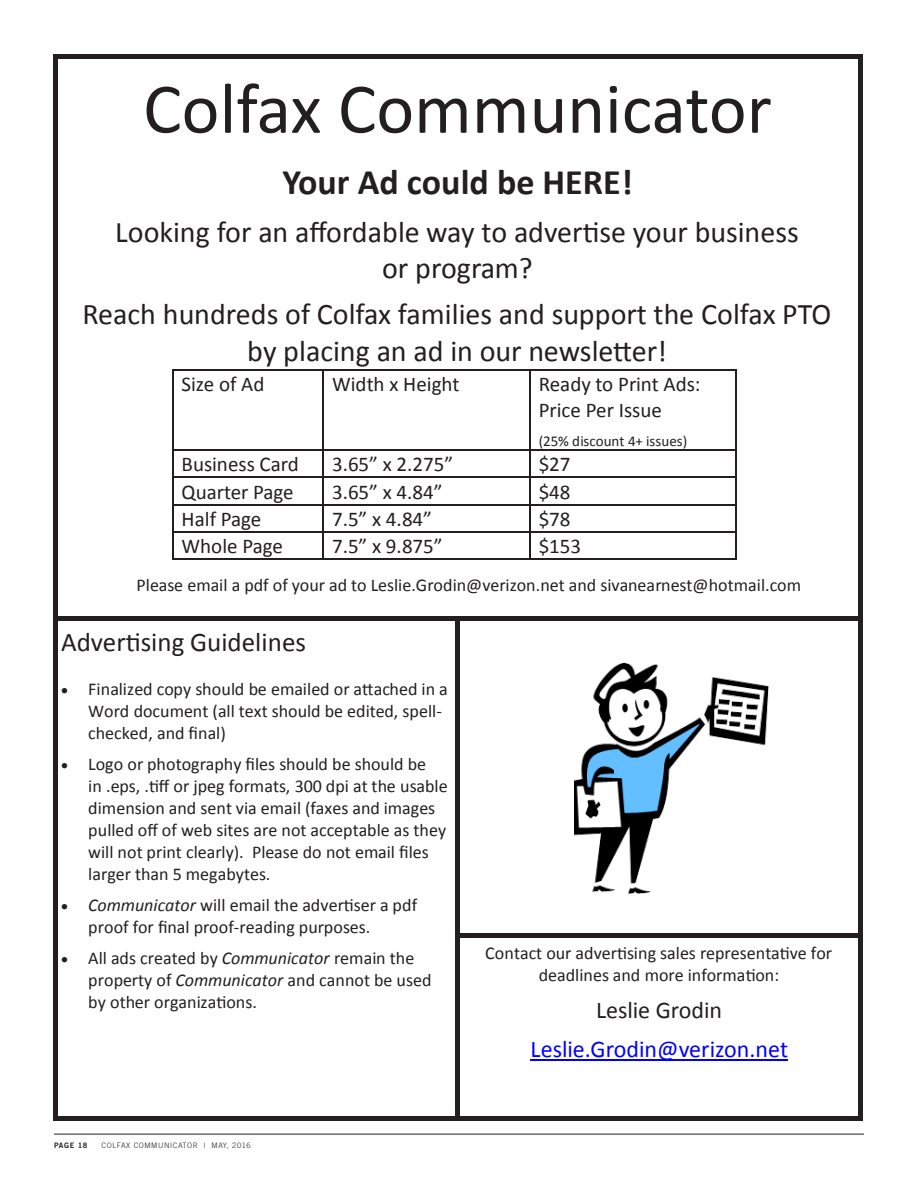
<style>
.page{position:relative;width:918px;height:1188px;background:#fff}
.page>*{position:absolute;margin:0;border:0;box-sizing:border-box;transform-origin:0 0}
.t1{font:72px "Calibri";color:#231f20}
.t2{font:700 36px "Calibri";color:#231f20}
.t3{font:30px/36.6px "Calibri";color:#231f20;text-align:center}
.t4{font:27px "Calibri";color:#231f20}
.t5{font:24px "Calibri";color:#00f}
.t6{font:24px "Calibri";color:#231f20}
.t7{font:21px/25.8px "Calibri";color:#231f20}
.t8{font:18px/21.9px "Calibri";color:#231f20}
.t9{font:15px "Calibri";letter-spacing:-.005em;color:#231f20}
.t10{font:300 7.5px "Trade Gothic";letter-spacing:.08em;color:#231f20}
.t11{font:7.5px "Trade Gothic Bold Two";letter-spacing:.08em;color:#231f20}
.s1{font-style:italic}
</style>
<div class="page">
<hr style="left:54px;top:1134px;width:810px;height:1px;background:#231f20">
<hr style="left:530px;top:1059px;width:258px;height:1px;background:#00f">
<hr style="left:53px;top:54px;width:4px;height:1063px;background:#231f20">
<div style="left:858px;top:54px;width:5px;height:881px;background:#231f20"></div>
<hr style="left:456px;top:621px;width:4px;height:312px;background:#231f20">
<hr style="left:456px;top:935px;width:4px;height:182px;background:#231f20">
<div style="left:858px;top:935px;width:5px;height:182px;background:#231f20"></div>
<div style="left:53px;top:54px;width:810px;height:5px;background:#231f20"></div>
<div style="left:57px;top:616px;width:801px;height:5px;background:#231f20"></div>
<hr style="left:456px;top:933px;width:402px;height:4px;background:#231f20">
<hr style="left:53px;top:1117px;width:405px;height:4px;background:#231f20">
<hr style="left:458px;top:1117px;width:405px;height:4px;background:#231f20">
<hr style="left:172px;top:370px;width:2px;height:188px;background:#231f20">
<hr style="left:323px;top:371px;width:1px;height:187px;background:#231f20">
<hr style="left:529px;top:371px;width:2px;height:187px;background:#231f20">
<hr style="left:735px;top:370px;width:1px;height:188px;background:#231f20">
<hr style="left:172px;top:370px;width:564px;height:1px;background:#231f20">
<hr style="left:174px;top:450px;width:561px;height:1px;background:#231f20">
<hr style="left:174px;top:477px;width:561px;height:1px;background:#231f20">
<hr style="left:174px;top:504px;width:561px;height:1px;background:#231f20">
<hr style="left:174px;top:531px;width:561px;height:1px;background:#231f20">
<hr style="left:172px;top:558px;width:564px;height:2px;background:#231f20">
<img style="left:575px;top:663px;width:194px;height:231px">
<h1 class="t1" style="left:143px;top:63px;width:630px">Colfax Communicator</h1>
<h2 class="t2" style="left:282px;top:159px;width:352px">Your Ad could be HERE!</h2>
<h3 class="t3" style="left:115px;top:214px;width:685px">Looking for an affordable way to advertise your business or program?</h3>
<h3 class="t3" style="left:83px;top:296px;width:750px">Reach hundreds of Colfax families and support the Colfax PTO by placing an ad in our newsletter!</h3>
<p class="t7" style="left:182px;top:372px;width:84px">Size of Ad</p>
<p class="t7" style="left:332px;top:372px;width:129px">Width x Height</p>
<p class="t7" style="left:539px;top:371px;width:163px">Ready to Print Ads:<br>Price Per Issue</p>
<p class="t9" style="left:539px;top:431px;width:150px">(25% discount 4+ issues)</p>
<p class="t7" style="left:182px;top:452px;width:119px">Business Card</p>
<p class="t7" style="left:332px;top:452px;width:122px">3.65” x 2.275”</p>
<p class="t7" style="left:539px;top:452px;width:33px">$27</p>
<p class="t7" style="left:182px;top:479px;width:114px">Quarter Page</p>
<p class="t7" style="left:332px;top:479px;width:112px">3.65” x 4.84”</p>
<p class="t7" style="left:539px;top:479px;width:33px">$48</p>
<p class="t7" style="left:182px;top:506px;width:81px">Half Page</p>
<p class="t7" style="left:332px;top:506px;width:101px">7.5” x 4.84”</p>
<p class="t7" style="left:539px;top:506px;width:33px">$78</p>
<p class="t7" style="left:182px;top:533px;width:103px">Whole Page</p>
<p class="t7" style="left:332px;top:533px;width:112px">7.5” x 9.875”</p>
<p class="t7" style="left:539px;top:533px;width:44px">$153</p>
<p class="t8" style="left:137px;top:575px;width:666px">Please email a pdf of your ad to Leslie.Grodin@verizon.net and sivanearnest@hotmail.com</p>
<h3 class="t4" style="left:61px;top:625px;width:246px">Advertising Guidelines</h3>
<p class="t8" style="left:88px;top:678px;width:361px;text-indent:-27px">• Finalized copy should be emailed or attached in a<br>Word document (all text should be edited, spell&shy;checked, and final)</p>
<p class="t8" style="left:88px;top:753px;width:361px;text-indent:-27px">• Logo or photography files should be should be<br>in .eps, .tiff or jpeg formats, 300 dpi at the usable dimension and sent via email (faxes and images pulled off of web sites are not acceptable as they will not print clearly). Please do not email files larger than 5 megabytes.</p>
<p class="t8" style="left:88px;top:894px;width:330px;text-indent:-27px">• <span class="s1">Communicator</span> will email the advertiser a pdf proof for final proof-reading purposes.</p>
<p class="t8" style="left:88px;top:947px;width:345px;text-indent:-27px">• All ads created by <span class="s1">Communicator</span> remain the property of <span class="s1">Communicator</span> and cannot be used by other organizations.</p>
<p class="t8" style="left:485px;top:942px;width:348px;text-align:center">Contact our advertising sales representative for deadlines and more information:</p>
<h3 class="t6" style="left:596px;top:995px;width:127px">Leslie Grodin</h3>
<h3 class="t5" style="left:531px;top:1033px;width:259px">Leslie.Grodin@verizon.net</h3>
<p class="t11" style="left:54px;top:1140px;width:35px">PAGE 18</p>
<p class="t10" style="left:102px;top:1141px;width:151px">COLFAX COMMUNICATOR | MAY, 2016</p>
</div>
